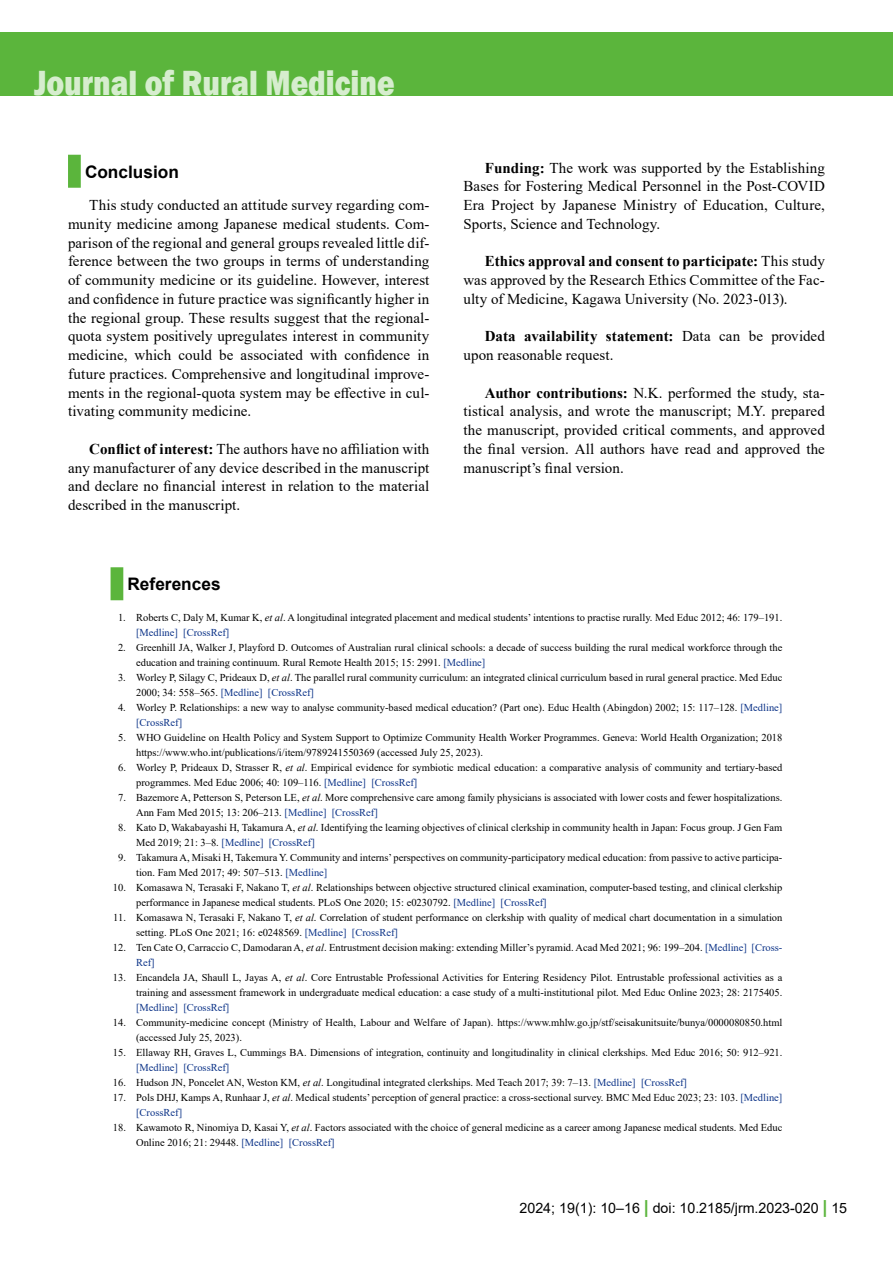
<style>
.page{position:relative;width:893px;height:1263px;background:#fff}
.page>*{position:absolute;margin:0;border:0;box-sizing:border-box;transform-origin:0 0}
.t1{font:800 36px "Franklin Gothic";color:#d6edce;scale:.83 1}
.t2{font:700 17.25px "Arial";color:#000}
.t3{font:15px/18.8px "Times New Roman";letter-spacing:.005em;color:#000;text-align:justify}
.t4{font:14.25px "Arial";color:#000}
.t5{font:10.5px/15px "Times New Roman";color:#000}
.t6{font:10.5px "Times New Roman";color:#0c3388}
.s1{font-weight:700}
.s2{font-style:italic}
.s3{color:#0c3388}
.s4{font-weight:700;font-size:18px;color:#5bb53c}
</style>
<div class="page">
<div style="left:0;top:32px;width:893px;height:64px;background:#5bb53c"></div>
<div style="left:68px;top:155px;width:13px;height:33px;background:#5bb53c"></div>
<div style="left:111px;top:567px;width:12px;height:33px;background:#5bb53c"></div>
<h1 class="t1" style="left:34px;top:59px;width:436px">Journal of Rural Medicine</h1>
<h2 class="t2" style="left:85px;top:160px;width:95px">Conclusion</h2>
<p class="t3" style="left:68px;top:195px;width:363px;text-indent:21px">This study conducted an attitude survey regarding com&shy;munity medicine among Japanese medical students. Com&shy;parison of the regional and general groups revealed little dif&shy;ference between the two groups in terms of understanding of community medicine or its guideline. However, interest and confidence in future practice was significantly higher in the regional group. These results suggest that the regional&shy;quota system positively upregulates interest in community medicine, which could be associated with confidence in future practices. Comprehensive and longitudinal improve&shy;ments in the regional-quota system may be effective in cul&shy;tivating community medicine.</p>
<h3 class="t3" style="left:68px;top:439px;width:363px;text-indent:21px"><span class="s1">Conflict of interest:</span> The authors have no affiliation with any manufacturer of any device described in the manuscript and declare no financial interest in relation to the material described in the manuscript.</h3>
<h3 class="t3" style="left:463px;top:158px;width:363px;text-indent:21px"><span class="s1">Funding:</span> The work was supported by the Establishing Bases for Fostering Medical Personnel in the Post-COVID Era Project by Japanese Ministry of Education, Culture, Sports, Science and Technology.</h3>
<h3 class="t3" style="left:463px;top:251px;width:363px;text-indent:21px"><span class="s1">Ethics approval and consent to participate:</span> This study was approved by the Research Ethics Committee of the Fac&shy;ulty of Medicine, Kagawa University (No. 2023-013).</h3>
<h3 class="t3" style="left:463px;top:326px;width:363px;text-indent:21px"><span class="s1">Data availability statement:</span> Data can be provided upon reasonable request.</h3>
<p class="t3" style="left:463px;top:383px;width:363px;text-indent:21px"><span class="s1">Author contributions:</span> N.K. performed the study, sta&shy;tistical analysis, and wrote the manuscript; M.Y. prepared the manuscript, provided critical comments, and approved the final version. All authors have read and approved the manuscript’s final version.</p>
<h2 class="t2" style="left:128px;top:572px;width:95px">References</h2>
<p class="t5" style="left:136px;top:610px;width:648px;text-indent:-18px">1. Roberts C, Daly M, Kumar K, <span class="s2">et al</span>. A longitudinal integrated placement and medical students’ intentions to practise rurally. Med Educ 2012; 46: 179–191. <span class="s3">[Medline] [CrossRef]</span></p>
<p class="t5" style="left:136px;top:640px;width:648px;text-indent:-18px">2. Greenhill JA, Walker J, Playford D. Outcomes of Australian rural clinical schools: a decade of success building the rural medical workforce through the education and training continuum. Rural Remote Health 2015; 15: 2991. <span class="s3">[Medline]</span></p>
<p class="t5" style="left:136px;top:670px;width:648px;text-indent:-18px">3. Worley P, Silagy C, Prideaux D, <span class="s2">et al</span>. The parallel rural community curriculum: an integrated clinical curriculum based in rural general practice. Med Educ<br>2000; 34: 558–565. <span class="s3">[Medline] [CrossRef]</span></p>
<p class="t5" style="left:136px;top:700px;width:648px;text-indent:-18px">4. Worley P. Relationships: a new way to analyse community-based medical education? (Part one). Educ Health (Abingdon) 2002; 15: 117–128. <span class="s3">[Medline] [CrossRef]</span></p>
<p class="t5" style="left:136px;top:730px;width:648px;text-indent:-18px">5. WHO Guideline on Health Policy and System Support to Optimize Community Health Worker Programmes. Geneva: World Health Organization; 2018 https://www.who.int/publications/i/item/9789241550369 (accessed July 25, 2023).</p>
<p class="t5" style="left:136px;top:760px;width:648px;text-indent:-18px">6. Worley P, Prideaux D, Strasser R, <span class="s2">et al</span>. Empirical evidence for symbiotic medical education: a comparative analysis of community and tertiary-based programmes. Med Educ 2006; 40: 109–116. <span class="s3">[Medline] [CrossRef]</span></p>
<p class="t5" style="left:136px;top:790px;width:648px;text-indent:-18px">7. Bazemore A, Petterson S, Peterson LE, <span class="s2">et al</span>. More comprehensive care among family physicians is associated with lower costs and fewer hospitalizations.<br>Ann Fam Med 2015; 13: 206–213. <span class="s3">[Medline] [CrossRef]</span></p>
<p class="t5" style="left:136px;top:820px;width:648px;text-indent:-18px">8. Kato D, Wakabayashi H, Takamura A, <span class="s2">et al</span>. Identifying the learning objectives of clinical clerkship in community health in Japan: Focus group. J Gen Fam<br>Med 2019; 21: 3–8. <span class="s3">[Medline] [CrossRef]</span></p>
<p class="t5" style="left:136px;top:850px;width:648px;text-indent:-18px">9. Takamura A, Misaki H, Takemura Y. Community and interns’ perspectives on community-participatory medical education: from passive to active participa&shy;tion. Fam Med 2017; 49: 507–513. <span class="s3">[Medline]</span></p>
<p class="t5" style="left:136px;top:880px;width:648px;text-indent:-23px">10. Komasawa N, Terasaki F, Nakano T, <span class="s2">et al</span>. Relationships between objective structured clinical examination, computer-based testing, and clinical clerkship performance in Japanese medical students. PLoS One 2020; 15: e0230792. <span class="s3">[Medline] [CrossRef]</span></p>
<p class="t5" style="left:136px;top:910px;width:648px;text-indent:-23px">11. Komasawa N, Terasaki F, Nakano T, <span class="s2">et al</span>. Correlation of student performance on clerkship with quality of medical chart documentation in a simulation setting. PLoS One 2021; 16: e0248569. <span class="s3">[Medline] [CrossRef]</span></p>
<p class="t5" style="left:136px;top:940px;width:648px;text-indent:-23px">12. Ten Cate O, Carraccio C, Damodaran A, <span class="s2">et al</span>. Entrustment decision making: extending Miller’s pyramid. Acad Med 2021; 96: 199–204. <span class="s3">[Medline] [Cross-<br>Ref]</span></p>
<p class="t5" style="left:113px;top:970px;width:671px;text-align:right">13. Encandela JA, Shaull L, Jayas A, <span class="s2">et al</span>. Core Entrustable Professional Activities for Entering Residency Pilot. Entrustable professional activities as a training and assessment framework in undergraduate medical education: a case study of a multi-institutional pilot. Med Educ Online 2023; 28: 2175405.</p>
<p class="t6" style="left:136px;top:1000px;width:95px">[Medline] [CrossRef]</p>
<p class="t5" style="left:136px;top:1015px;width:648px;text-indent:-23px">14. Community-medicine concept (Ministry of Health, Labour and Welfare of Japan). https://www.mhlw.go.jp/stf/seisakunitsuite/bunya/0000080850.html (accessed July 25, 2023).</p>
<p class="t5" style="left:113px;top:1045px;width:671px">15. Ellaway RH, Graves L, Cummings BA. Dimensions of integration, continuity and longitudinality in clinical clerkships. Med Educ 2016; 50: 912–921.</p>
<p class="t6" style="left:136px;top:1060px;width:95px">[Medline] [CrossRef]</p>
<p class="t5" style="left:113px;top:1075px;width:576px">16. Hudson JN, Poncelet AN, Weston KM, <span class="s2">et al</span>. Longitudinal integrated clerkships. Med Teach 2017; 39: 7–13. <span class="s3">[Medline] [CrossRef]</span></p>
<p class="t5" style="left:136px;top:1090px;width:648px;text-indent:-23px">17. Pols DHJ, Kamps A, Runhaar J, <span class="s2">et al</span>. Medical students’ perception of general practice: a cross-sectional survey. BMC Med Educ 2023; 23: 103. <span class="s3">[Medline] [CrossRef]</span></p>
<p class="t5" style="left:136px;top:1120px;width:648px;text-indent:-23px">18. Kawamoto R, Ninomiya D, Kasai Y, <span class="s2">et al</span>. Factors associated with the choice of general medicine as a career among Japanese medical students. Med Educ<br>Online 2016; 21: 29448. <span class="s3">[Medline] [CrossRef]</span></p>
<h3 class="t4" style="left:519px;top:1198px;width:329px">2024; 19(1): 10–16 <span class="s4">|</span> doi: 10.2185/jrm.2023-020 <span class="s4">|</span> 15</h3>
</div>
